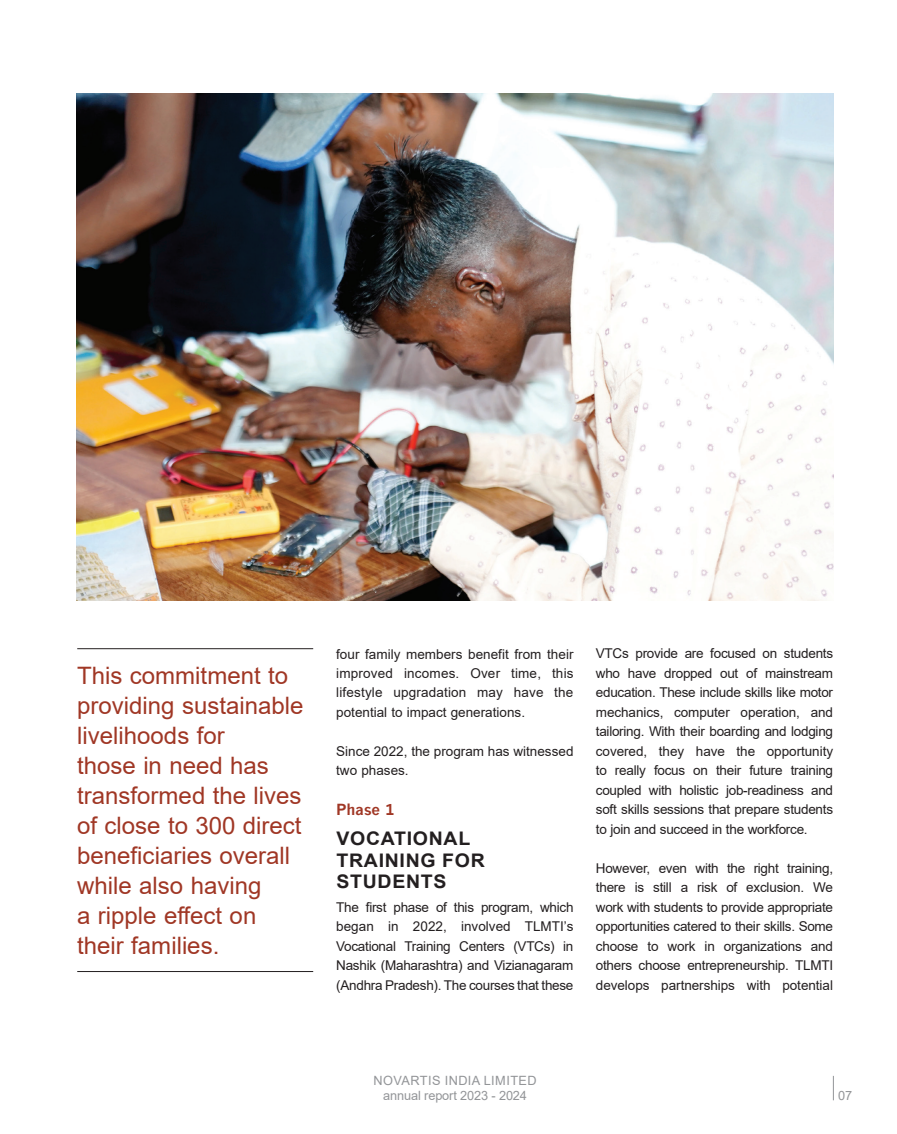
<style>
.page{position:relative;width:897px;height:1134px;background:#fff}
.page>*{position:absolute;margin:0;border:0;box-sizing:border-box;transform-origin:0 0}
.Text_Callout{font:24px/30px "Arial";color:#a03725}
.Text_Subhead{font:700 18.75px/21.8px "Arial";letter-spacing:.035em;color:#231f20;scale:1.04 1}
.Text_Subhead-2{font:700 15px "News Gothic";color:#a03725}
.Text_1st{font:13.5px/19.5px "Arial";letter-spacing:-.005em;color:#231f20;text-align:justify}
.t1{font:12.75px/15px "Arial";letter-spacing:-.005em;color:#939598;text-align:center}
</style>
<div class="page">
<svg style="left:832px;top:1076px;width:1px;height:24px"></svg>
<img style="left:77px;top:94px;width:755px;height:506px">
<hr style="left:77px;top:648px;width:236px;height:1px;background:#231f20">
<hr style="left:77px;top:971px;width:236px;height:1px;background:#231f20">
<p class="Text_Callout" style="left:77px;top:661px;width:228px">This commitment to providing sustainable livelihoods for<br>those in need has transformed the lives of close to 300 direct beneficiaries overall while also having<br>a ripple effect on their families.</p>
<p class="Text_1st" style="left:336px;top:644px;width:239px">four family members benefit from their improved incomes. Over time, this lifestyle upgradation may have the potential to impact generations.</p>
<p class="Text_1st" style="left:336px;top:741px;width:239px">Since 2022, the program has witnessed two phases.</p>
<p class="Text_Subhead-2" style="left:336px;top:799px;width:60px">Phase 1</p>
<p class="Text_Subhead" style="left:336px;top:828px;width:144px">VOCATIONAL<br>TRAINING FOR<br>STUDENTS</p>
<p class="Text_1st" style="left:336px;top:897px;width:239px">The first phase of this program, which began in 2022, involved TLMTI’s Vocational Training Centers (VTCs) in Nashik (Maharashtra) and Vizianagaram (Andhra Pradesh). The courses that these</p>
<p class="Text_1st" style="left:595px;top:644px;width:239px">VTCs provide are focused on students who have dropped out of mainstream education. These include skills like motor mechanics, computer operation, and tailoring. With their boarding and lodging covered, they have the opportunity to really focus on their future training coupled with holistic job-readiness and soft skills sessions that prepare students to join and succeed in the workforce.</p>
<p class="Text_1st" style="left:595px;top:858px;width:239px">However, even with the right training, there is still a risk of exclusion. We work with students to provide appropriate opportunities catered to their skills. Some choose to work in organizations and others choose entrepreneurship. TLMTI develops partnerships with potential</p>
<p class="t1" style="left:373px;top:1073px;width:165px">NOVARTIS INDIA LIMITED annual report 2023 - 2024</p>
<p class="t1" style="left:838px;top:1088px;width:16px">07</p>
</div>
